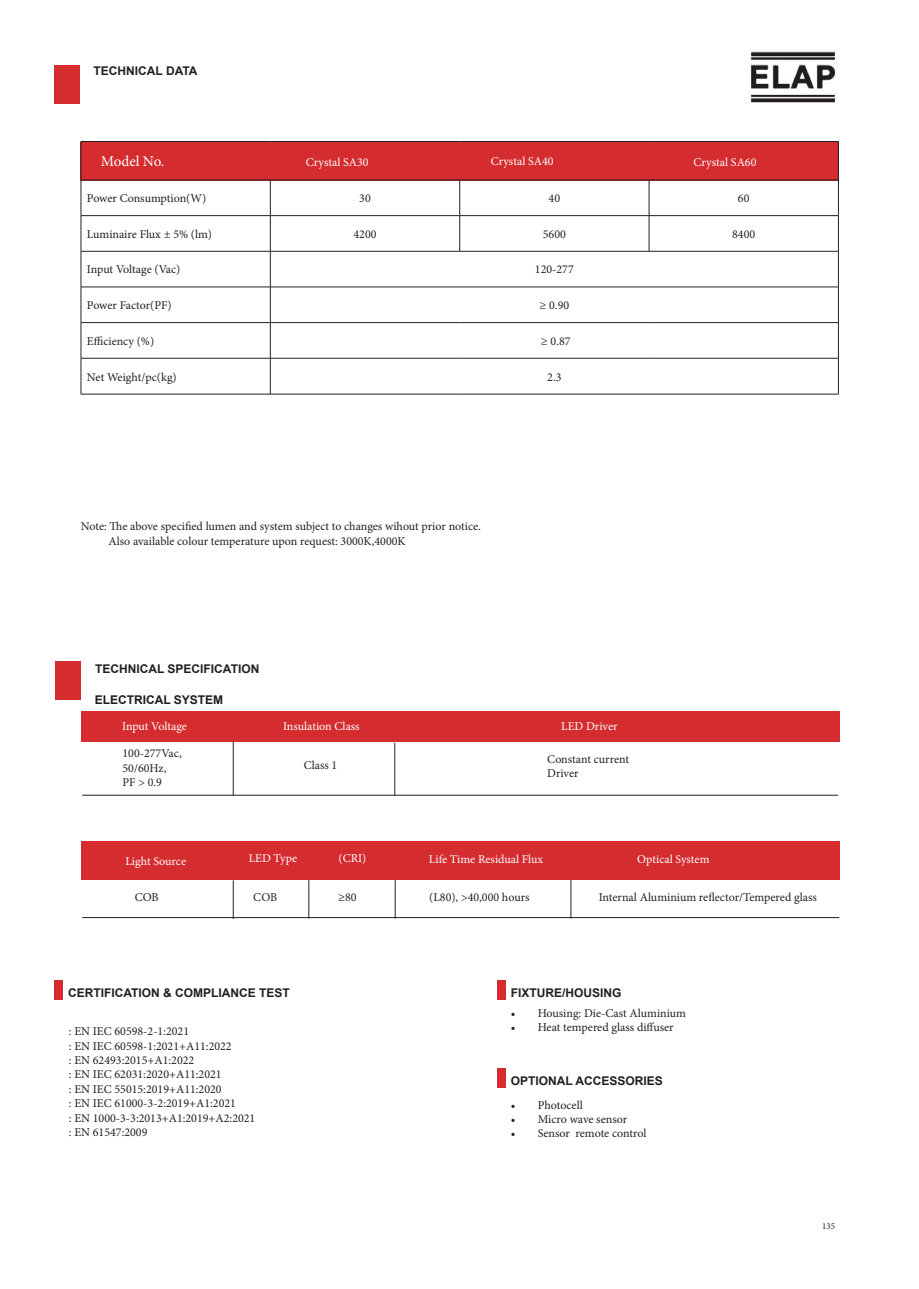
<style>
.page{position:relative;width:919px;height:1289px;background:#fff}
.page>*{position:absolute;margin:0;border:0;box-sizing:border-box;transform-origin:0 0}
.t1{font:15px "Minion Pro";letter-spacing:-.005em;color:#fff}
.t2{font:12px/14.4px "Minion Pro";color:#231f20}
.t3{font:12px "Minion Pro";color:#fff}
.t4{font:700 12px "Arial";color:#231f20}
.t5{font:700 12px "Arial";color:#1c1d1c}
.t6{font:9px "Minion Pro";color:#231f20}
</style>
<div class="page">
<img style="left:750px;top:51px;width:86px;height:52px">
<div style="left:54px;top:65px;width:26px;height:39px;background:#d52c30"></div>
<div style="left:56px;top:661px;width:25px;height:38px;background:#d52c30"></div>
<div style="left:54px;top:980px;width:9px;height:19px;background:#d52c30"></div>
<div style="left:496px;top:980px;width:9px;height:19px;background:#d52c30"></div>
<div style="left:80px;top:142px;width:759px;height:39px;background:#d52c30"></div>
<div style="left:81px;top:711px;width:758px;height:30px;background:#d52c30"></div>
<hr style="left:233px;top:741px;width:1px;height:54px;background:#231f20">
<div style="left:81px;top:841px;width:758px;height:39px;background:#d52c30"></div>
<hr style="left:233px;top:880px;width:1px;height:38px;background:#231f20">
<hr style="left:82px;top:795px;width:755px;height:1px;background:#231f20">
<hr style="left:82px;top:917px;width:757px;height:1px;background:#231f20">
<hr style="left:308px;top:880px;width:1px;height:38px;background:#231f20">
<hr style="left:395px;top:880px;width:1px;height:38px;background:#231f20">
<hr style="left:570px;top:880px;width:1px;height:38px;background:#231f20">
<hr style="left:394px;top:742px;width:1px;height:53px;background:#231f20">
<hr style="left:81px;top:141px;width:189px;height:1px;background:#231f20">
<hr style="left:81px;top:142px;width:1px;height:38px;background:#231f20">
<hr style="left:270px;top:141px;width:189px;height:1px;background:#231f20">
<hr style="left:459px;top:141px;width:190px;height:1px;background:#231f20">
<hr style="left:649px;top:141px;width:189px;height:1px;background:#231f20">
<hr style="left:838px;top:142px;width:1px;height:38px;background:#231f20">
<hr style="left:81px;top:180px;width:189px;height:1px;background:#231f20">
<hr style="left:81px;top:180px;width:1px;height:35px;background:#231f20">
<hr style="left:270px;top:180px;width:189px;height:1px;background:#231f20">
<hr style="left:270px;top:180px;width:1px;height:35px;background:#231f20">
<hr style="left:459px;top:180px;width:190px;height:1px;background:#231f20">
<hr style="left:459px;top:180px;width:1px;height:35px;background:#231f20">
<hr style="left:649px;top:180px;width:189px;height:1px;background:#231f20">
<hr style="left:648px;top:180px;width:1px;height:35px;background:#231f20">
<hr style="left:838px;top:180px;width:1px;height:35px;background:#231f20">
<hr style="left:81px;top:215px;width:189px;height:1px;background:#231f20">
<hr style="left:81px;top:216px;width:1px;height:35px;background:#231f20">
<hr style="left:270px;top:215px;width:189px;height:1px;background:#231f20">
<hr style="left:270px;top:216px;width:1px;height:35px;background:#231f20">
<hr style="left:459px;top:215px;width:190px;height:1px;background:#231f20">
<hr style="left:459px;top:216px;width:1px;height:35px;background:#231f20">
<hr style="left:649px;top:215px;width:189px;height:1px;background:#231f20">
<hr style="left:648px;top:216px;width:1px;height:35px;background:#231f20">
<hr style="left:838px;top:216px;width:1px;height:35px;background:#231f20">
<hr style="left:81px;top:251px;width:189px;height:1px;background:#231f20">
<hr style="left:81px;top:251px;width:1px;height:36px;background:#231f20">
<hr style="left:270px;top:251px;width:189px;height:1px;background:#231f20">
<hr style="left:270px;top:251px;width:1px;height:36px;background:#231f20">
<hr style="left:459px;top:251px;width:190px;height:1px;background:#231f20">
<hr style="left:649px;top:251px;width:189px;height:1px;background:#231f20">
<hr style="left:838px;top:251px;width:1px;height:36px;background:#231f20">
<hr style="left:81px;top:287px;width:189px;height:1px;background:#231f20">
<hr style="left:81px;top:287px;width:1px;height:35px;background:#231f20">
<hr style="left:270px;top:287px;width:189px;height:1px;background:#231f20">
<hr style="left:270px;top:287px;width:1px;height:35px;background:#231f20">
<hr style="left:459px;top:287px;width:190px;height:1px;background:#231f20">
<hr style="left:649px;top:287px;width:189px;height:1px;background:#231f20">
<hr style="left:838px;top:287px;width:1px;height:35px;background:#231f20">
<hr style="left:81px;top:322px;width:189px;height:1px;background:#231f20">
<hr style="left:81px;top:323px;width:1px;height:35px;background:#231f20">
<hr style="left:270px;top:322px;width:189px;height:1px;background:#231f20">
<hr style="left:270px;top:323px;width:1px;height:35px;background:#231f20">
<hr style="left:459px;top:322px;width:190px;height:1px;background:#231f20">
<hr style="left:649px;top:322px;width:189px;height:1px;background:#231f20">
<hr style="left:838px;top:323px;width:1px;height:35px;background:#231f20">
<hr style="left:81px;top:358px;width:189px;height:1px;background:#231f20">
<hr style="left:81px;top:358px;width:1px;height:36px;background:#231f20">
<hr style="left:270px;top:358px;width:189px;height:1px;background:#231f20">
<hr style="left:270px;top:358px;width:1px;height:36px;background:#231f20">
<hr style="left:459px;top:358px;width:190px;height:1px;background:#231f20">
<hr style="left:649px;top:358px;width:189px;height:1px;background:#231f20">
<hr style="left:838px;top:358px;width:1px;height:36px;background:#231f20">
<hr style="left:81px;top:394px;width:189px;height:1px;background:#231f20">
<hr style="left:270px;top:394px;width:189px;height:1px;background:#231f20">
<hr style="left:459px;top:394px;width:190px;height:1px;background:#231f20">
<hr style="left:649px;top:394px;width:189px;height:1px;background:#231f20">
<div style="left:496px;top:1068px;width:9px;height:19px;background:#d52c30"></div>
<p class="t4" style="left:94px;top:62px;width:105px">TECHNICAL DATA</p>
<p class="t1" style="left:101px;top:151px;width:65px">Model No.</p>
<p class="t3" style="left:306px;top:154px;width:64px">Crystal SA30</p>
<p class="t3" style="left:490px;top:153px;width:64px">Crystal SA40</p>
<p class="t3" style="left:693px;top:154px;width:64px">Crystal SA60</p>
<p class="t2" style="left:87px;top:191px;width:121px">Power Consumption(W)</p>
<p class="t2" style="left:359px;top:191px;width:13px">30</p>
<p class="t2" style="left:548px;top:191px;width:13px">40</p>
<p class="t2" style="left:738px;top:191px;width:13px">60</p>
<p class="t2" style="left:87px;top:227px;width:127px">Luminaire Flux ± 5% (lm)</p>
<p class="t2" style="left:353px;top:227px;width:25px">4200</p>
<p class="t2" style="left:543px;top:227px;width:25px">5600</p>
<p class="t2" style="left:732px;top:227px;width:25px">8400</p>
<p class="t2" style="left:87px;top:262px;width:95px">Input Voltage (Vac)</p>
<p class="t2" style="left:535px;top:262px;width:40px">120-277</p>
<p class="t2" style="left:87px;top:298px;width:86px">Power Factor(PF)</p>
<p class="t2" style="left:539px;top:298px;width:31px">≥ 0.90</p>
<p class="t2" style="left:87px;top:334px;width:69px">Efficiency (%)</p>
<p class="t2" style="left:541px;top:334px;width:31px">≥ 0.87</p>
<p class="t2" style="left:87px;top:369px;width:91px">Net Weight/pc(kg)</p>
<p class="t2" style="left:547px;top:369px;width:16px">2.3</p>
<p class="t2" style="left:81px;top:519px;width:401px">Note: The above specified lumen and system subject to changes wihout prior notice.</p>
<p class="t2" style="left:108px;top:533px;width:299px">Also available colour temperature upon request: 3000K,4000K</p>
<p class="t4" style="left:95px;top:660px;width:166px">TECHNICAL SPECIFICATION</p>
<p class="t5" style="left:95px;top:691px;width:130px">ELECTRICAL SYSTEM</p>
<p class="t3" style="left:122px;top:717px;width:66px">Input Voltage</p>
<p class="t3" style="left:283px;top:717px;width:78px">Insulation Class</p>
<p class="t3" style="left:561px;top:717px;width:58px">LED Driver</p>
<p class="t2" style="left:122px;top:746px;width:61px">100-277Vac,<br>50/60Hz,<br>PF &gt; 0.9</p>
<p class="t2" style="left:547px;top:751px;width:84px">Constant current<br>Driver</p>
<p class="t2" style="left:304px;top:758px;width:35px">Class 1</p>
<p class="t3" style="left:125px;top:852px;width:62px">Light Source</p>
<p class="t3" style="left:249px;top:849px;width:50px">LED Type</p>
<p class="t3" style="left:338px;top:849px;width:29px">(CRI)</p>
<p class="t3" style="left:429px;top:851px;width:116px">Life Time Residual Flux</p>
<p class="t3" style="left:637px;top:851px;width:74px">Optical System</p>
<p class="t2" style="left:253px;top:889px;width:25px">COB</p>
<p class="t2" style="left:338px;top:889px;width:20px">≥80</p>
<p class="t2" style="left:429px;top:889px;width:102px">(L80), &gt;40,000 hours</p>
<p class="t2" style="left:135px;top:889px;width:25px">COB</p>
<p class="t2" style="left:598px;top:889px;width:220px">Internal Aluminium reflector/Tempered glass</p>
<p class="t4" style="left:68px;top:983px;width:223px">CERTIFICATION &amp; COMPLIANCE TEST</p>
<p class="t2" style="left:69px;top:1024px;width:188px">: EN IEC 60598-2-1:2021<br>: EN IEC 60598-1:2021+A11:2022<br>: EN 62493:2015+A1:2022<br>: EN IEC 62031:2020+A11:2021<br>: EN IEC 55015:2019+A11:2020<br>: EN IEC 61000-3-2:2019+A1:2021<br>: EN 1000-3-3:2013+A1:2019+A2:2021 : EN 61547:2009</p>
<p class="t4" style="left:510px;top:983px;width:112px">FIXTURE/HOUSING</p>
<p class="t2" style="left:510px;top:1005px;width:177px">• Housing: Die-Cast Aluminium</p>
<p class="t2" style="left:510px;top:1020px;width:165px">• Heat tempered glass diffuser</p>
<p class="t4" style="left:510px;top:1072px;width:154px">OPTIONAL ACCESSORIES</p>
<p class="t2" style="left:510px;top:1097px;width:74px">• Photocell</p>
<p class="t2" style="left:510px;top:1112px;width:118px">• Micro wave sensor</p>
<p class="t2" style="left:510px;top:1126px;width:137px">• Sensor remote control</p>
<p class="t6" style="left:822px;top:1220px;width:14px">135</p>
</div>
